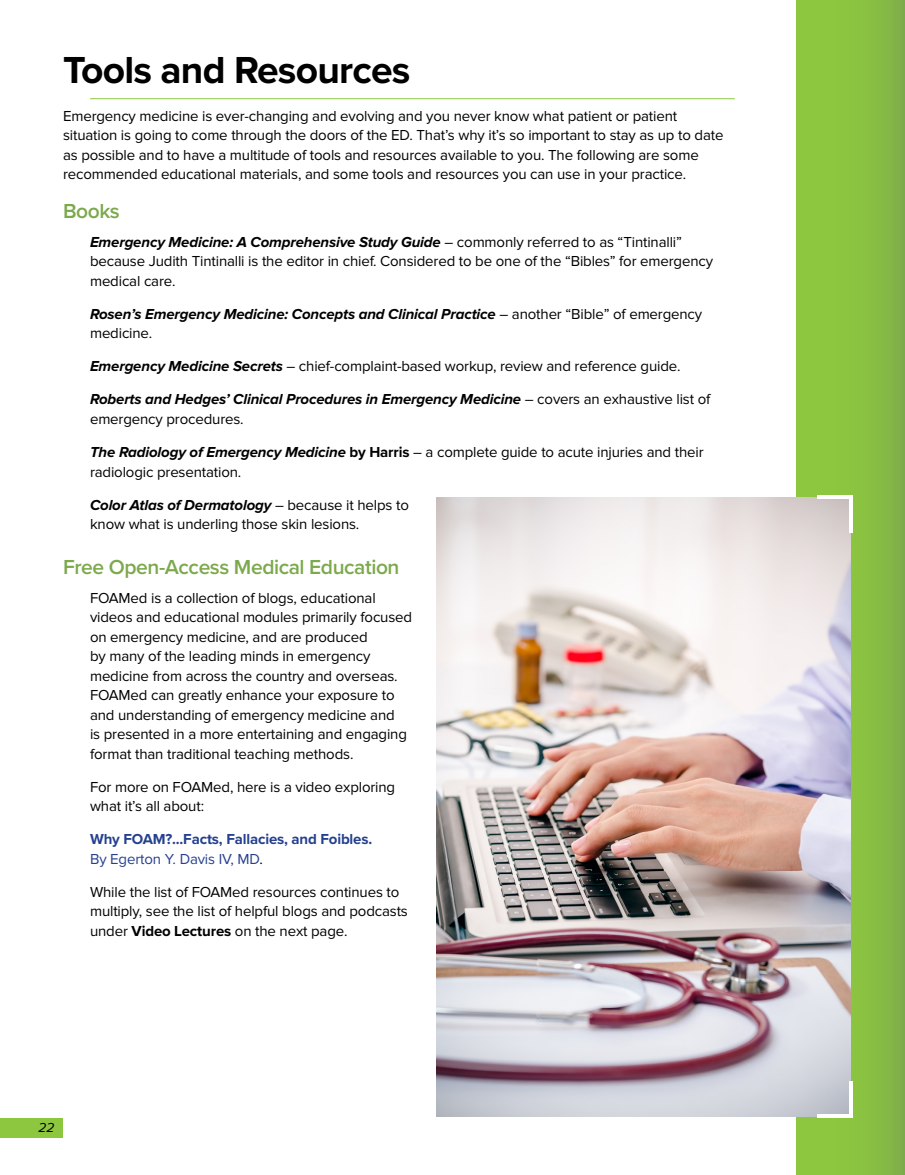
<style>
.page{position:relative;width:905px;height:1175px;background:#fff}
.page>*{position:absolute;margin:0;border:0;box-sizing:border-box;transform-origin:0 0}
.t1{font:700 39px "Proxima Nova";letter-spacing:-.02em;color:#000}
.t2{font:600 21px "Proxima Nova";letter-spacing:-.02em;color:#7ca94c}
.t3{font:15px/19.5px "Proxima Nova";letter-spacing:-.01em;color:#000}
.t4{font:italic 700 15px/19.5px "Proxima Nova";letter-spacing:-.01em;color:#000}
.t5{font:700 15px/19.5px "Proxima Nova";letter-spacing:-.01em;color:#25408f}
.t6{font:italic 13.5px "Proxima Nova";color:#000}
.s1{font-weight:700;font-style:italic}
.s2{font-weight:400;font-style:normal}
.s3{font-weight:700}
.s4{font-weight:400}
.s5{font-weight:400;color:#000}
</style>
<div class="page">
<div style="left:0;top:1118px;width:63px;height:19px;background:#8dc73f"></div>
<div style="left:796px;top:0;width:108px;height:1174px;background:linear-gradient(to right,#91cd3e,#84b548)"></div>
<hr style="left:90px;top:98px;width:644px;height:1px;background:#8dc73f">
<img style="left:436px;top:497px;width:414px;height:619px">
<hr style="left:849px;top:1081px;width:3px;height:35px;background:#fff">
<hr style="left:817px;top:1114px;width:35px;height:4px;background:#fff">
<hr style="left:849px;top:497px;width:3px;height:35px;background:#fff">
<hr style="left:817px;top:496px;width:35px;height:3px;background:#fff">
<h1 class="t1" style="left:63px;top:47px;width:349px">Tools and Resources</h1>
<p class="t3" style="left:63px;top:106px;width:662px">Emergency medicine is ever-changing and evolving and you never know what patient or patient situation is going to come through the doors of the ED. That’s why it’s so important to stay as up to date as possible and to have a multitude of tools and resources available to you. The following are some recommended educational materials, and some tools and resources you can use in your practice.</p>
<h2 class="t2" style="left:63px;top:199px;width:58px">Books</h2>
<p class="t3" style="left:90px;top:232px;width:624px"><span class="s1">Emergency Medicine: A Comprehensive Study Guide</span> – commonly referred to as “Tintinalli” because Judith Tintinalli is the editor in chief. Considered to be one of the “Bibles” for emergency medical care.</p>
<p class="t4" style="left:90px;top:304px;width:613px">Rosen’s Emergency Medicine: Concepts and Clinical Practice <span class="s2">– another “Bible” of emergency medicine.</span></p>
<p class="t3" style="left:90px;top:357px;width:592px"><span class="s1">Emergency Medicine Secrets</span> – chief-complaint-based workup, review and reference guide.</p>
<p class="t4" style="left:90px;top:390px;width:622px">Roberts and Hedges’ Clinical Procedures in Emergency Medicine <span class="s2">– covers an exhaustive list of emergency procedures.</span></p>
<p class="t3" style="left:90px;top:442px;width:615px"><span class="s1">The Radiology of Emergency Medicine</span> <span class="s3">by Harris</span> – a complete guide to acute injuries and their radiologic presentation.</p>
<p class="t3" style="left:90px;top:495px;width:320px"><span class="s1">Color Atlas of Dermatology</span> – because it helps to know what is underling those skin lesions.</p>
<h2 class="t2" style="left:63px;top:554px;width:338px">Free Open-Access Medical Education</h2>
<p class="t3" style="left:90px;top:588px;width:323px">FOAMed is a collection of blogs, educational videos and educational modules primarily focused on emergency medicine, and are produced<br>by many of the leading minds in emergency medicine from across the country and overseas.<br>FOAMed can greatly enhance your exposure to and understanding of emergency medicine and<br>is presented in a more entertaining and engaging format than traditional teaching methods.</p>
<p class="t3" style="left:90px;top:777px;width:306px">For more on FOAMed, here is a video exploring what it’s all about:</p>
<p class="t5" style="left:90px;top:830px;width:284px">Why FOAM?...Facts, Fallacies, and Foibles.<br><span class="s4">By Egerton Y. Davis IV, MD</span><span class="s5">.</span></p>
<p class="t3" style="left:90px;top:882px;width:319px">While the list of FOAMed resources continues to multiply, see the list of helpful blogs and podcasts under <span class="s3">Video Lectures</span> on the next page.</p>
<p class="t6" style="left:39px;top:1119px;width:17px">22</p>
</div>
